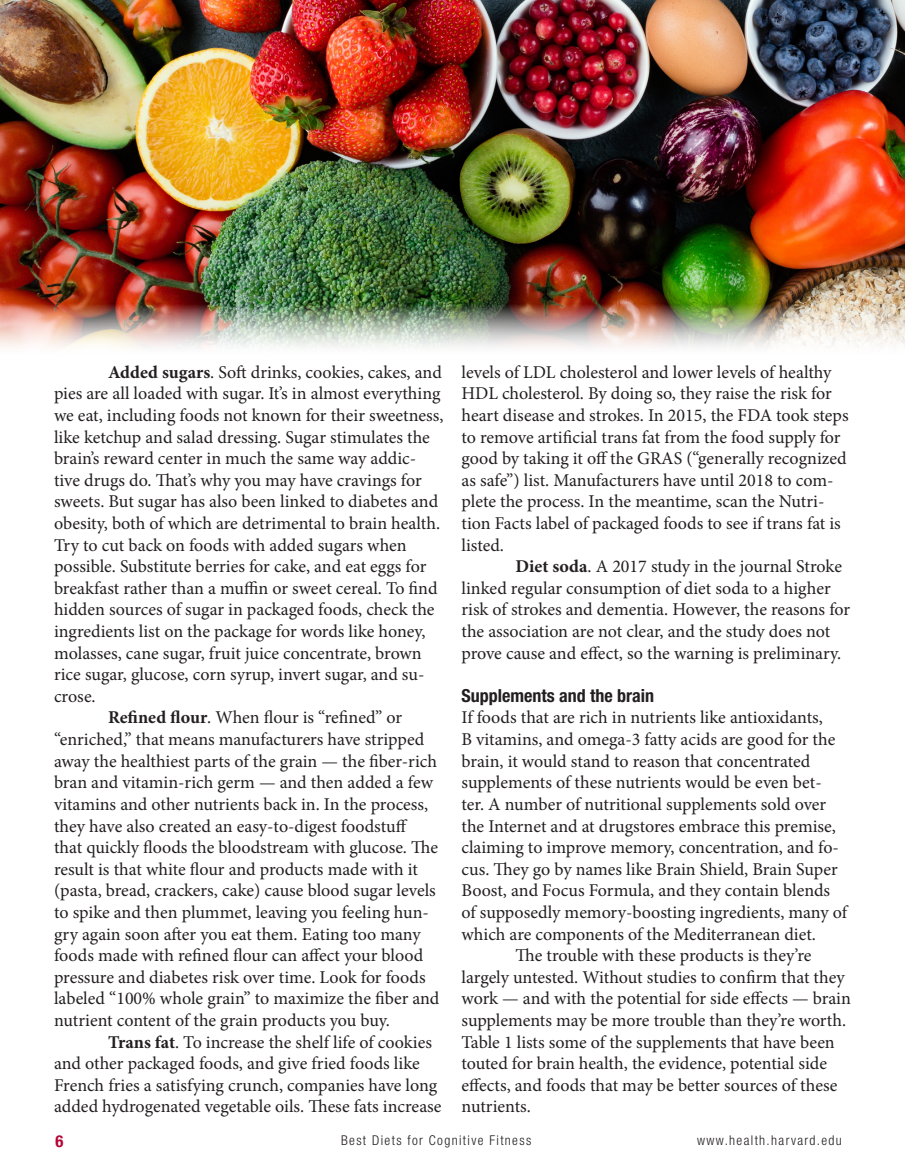
<style>
.page{position:relative;width:905px;height:1175px;background:#fff}
.page>*{position:absolute;margin:0;border:0;box-sizing:border-box;transform-origin:0 0}
.t1{font:18px/21.6px "Minion Pro";color:#231f20}
.t2{font:700 condensed 18px "Helvetica Neue LT Std";color:#231f20}
.t3{font:700 condensed 16.5px "Helvetica Neue LT Std";color:#b50536}
.t4{font:300 condensed 13.5px "Helvetica Neue LT Std";letter-spacing:.1em;color:#231f20}
.s1{font-weight:700}
</style>
<div class="page">
<img style="left:0;top:0;width:904px;height:348px">
<p class="t1" style="left:54px;top:361px;width:391px;text-indent:54px"><span class="s1">Added sugars</span>. Soft drinks, cookies, cakes, and pies are all loaded with sugar. It’s in almost everything we eat, including foods not known for their sweetness, like ketchup and salad dressing. Sugar stimulates the brain’s reward center in much the same way addic&shy;tive drugs do. That’s why you may have cravings for sweets. But sugar has also been linked to diabetes and obesity, both of which are detrimental to brain health.<br>Try to cut back on foods with added sugars when possible. Substitute berries for cake, and eat eggs for breakfast rather than a muffin or sweet cereal. To find hidden sources of sugar in packaged foods, check the ingredients list on the package for words like honey, molasses, cane sugar, fruit juice concentrate, brown rice sugar, glucose, corn syrup, invert sugar, and su&shy;crose.</p>
<p class="t1" style="left:54px;top:707px;width:387px;text-indent:54px"><span class="s1">Refined flour</span>. When flour is “refined” or “enriched,” that means manufacturers have stripped away the healthiest parts of the grain — the fiber-rich bran and vitamin-rich germ — and then added a few vitamins and other nutrients back in. In the process, they have also created an easy-to-digest foodstuff that quickly floods the bloodstream with glucose. The result is that white flour and products made with it (pasta, bread, crackers, cake) cause blood sugar levels to spike and then plummet, leaving you feeling hun&shy;gry again soon after you eat them. Eating too many foods made with refined flour can affect your blood pressure and diabetes risk over time. Look for foods labeled “100% whole grain” to maximize the fiber and nutrient content of the grain products you buy.</p>
<p class="t1" style="left:54px;top:1031px;width:389px;text-indent:54px"><span class="s1">Trans fat</span>. To increase the shelf life of cookies and other packaged foods, and give fried foods like French fries a satisfying crunch, companies have long added hydrogenated vegetable oils. These fats increase</p>
<p class="t1" style="left:461px;top:361px;width:388px">levels of LDL cholesterol and lower levels of healthy HDL cholesterol. By doing so, they raise the risk for heart disease and strokes. In 2015, the FDA took steps to remove artificial trans fat from the food supply for good by taking it off the GRAS (“generally recognized as safe”) list. Manufacturers have until 2018 to com&shy;plete the process. In the meantime, scan the Nutri&shy;tion Facts label of packaged foods to see if trans fat is listed.</p>
<p class="t1" style="left:461px;top:556px;width:390px;text-indent:54px"><span class="s1">Diet soda</span>. A 2017 study in the journal Stroke linked regular consumption of diet soda to a higher risk of strokes and dementia. However, the reasons for the association are not clear, and the study does not prove cause and effect, so the warning is preliminary.</p>
<p class="t2" style="left:461px;top:684px;width:194px">Supplements and the brain</p>
<p class="t1" style="left:461px;top:707px;width:387px">If foods that are rich in nutrients like antioxidants,<br>B vitamins, and omega-3 fatty acids are good for the brain, it would stand to reason that concentrated supplements of these nutrients would be even bet&shy;ter. A number of nutritional supplements sold over the Internet and at drugstores embrace this premise, claiming to improve memory, concentration, and fo&shy;cus. They go by names like Brain Shield, Brain Super Boost, and Focus Formula, and they contain blends of supposedly memory-boosting ingredients, many of which are components of the Mediterranean diet.</p>
<p class="t1" style="left:461px;top:944px;width:391px;text-indent:54px">The trouble with these products is they’re largely untested. Without studies to confirm that they work — and with the potential for side effects — brain supplements may be more trouble than they’re worth.<br>Table 1 lists some of the supplements that have been touted for brain health, the evidence, potential side effects, and foods that may be better sources of these nutrients.</p>
<p class="t3" style="left:56px;top:1131px;width:9px">6</p>
<p class="t4" style="left:341px;top:1132px;width:192px">Best Diets for Cognitive Fitness</p>
<p class="t4" style="left:697px;top:1132px;width:146px">www.health.harvard.edu</p>
</div>
